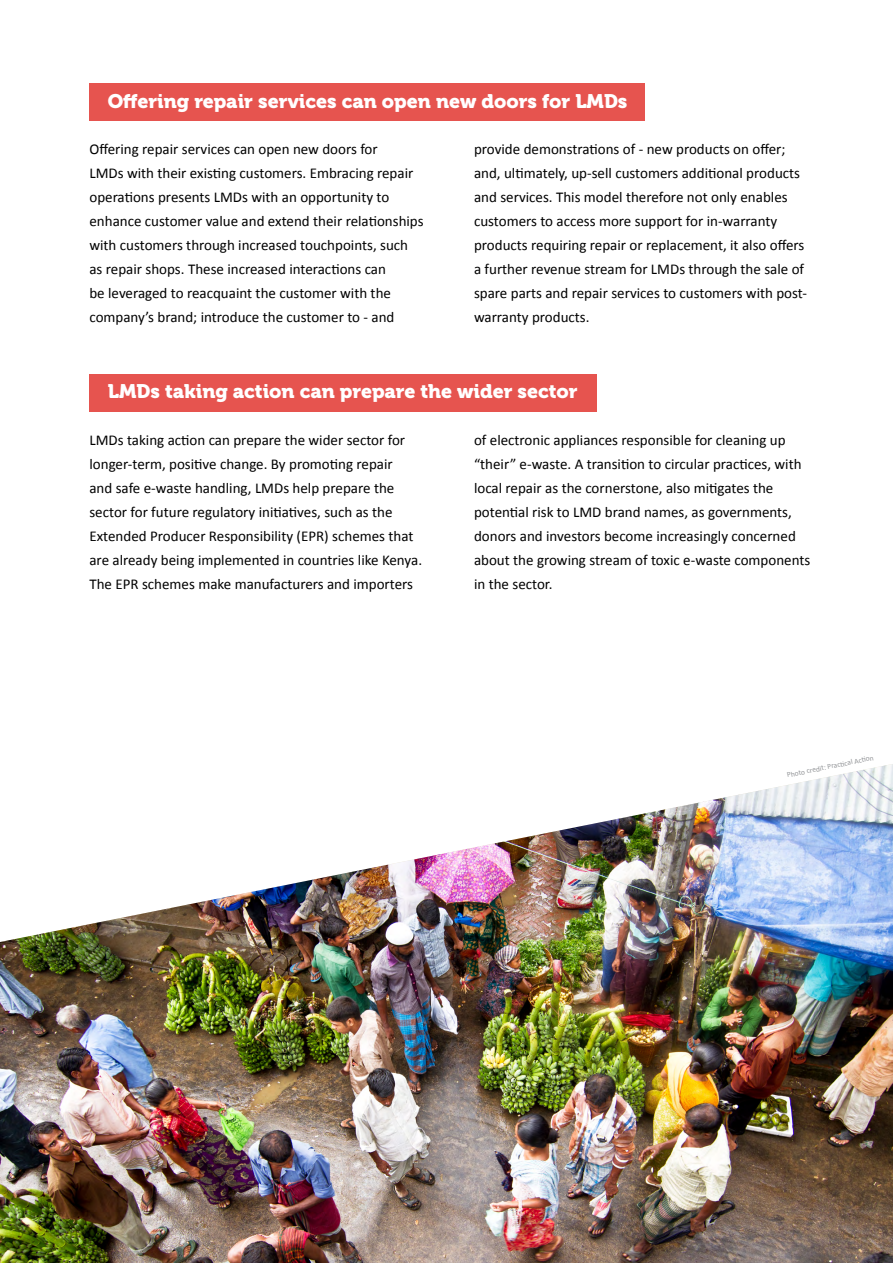
<style>
.page{position:relative;width:893px;height:1263px;background:#fff}
.page>*{position:absolute;margin:0;border:0;box-sizing:border-box;transform-origin:0 0}
.t1{font:19.5px "Museo 900";color:#fff}
.t2{font:15px/24px "Calibri";color:#000}
.t3{font:7.5px "Calibri";color:#939598}
</style>
<div class="page">
<div style="left:89px;top:374px;width:508px;height:38px;background:#e6544f"></div>
<div style="left:89px;top:83px;width:555px;height:38px;background:#e6544f"></div>
<img style="left:0;top:764px;width:893px;height:499px">
<h1 class="t1" style="left:108px;top:90px;width:521px">Offering repair services can open new doors for LMDs</h1>
<p class="t2" style="left:89px;top:137px;width:336px">Offering repair services can open new doors for<br>LMDs with their existing customers. Embracing repair operations presents LMDs with an opportunity to enhance customer value and extend their relationships with customers through increased touchpoints, such as repair shops. These increased interactions can<br>be leveraged to reacquaint the customer with the company’s brand; introduce the customer to - and</p>
<p class="t2" style="left:474px;top:137px;width:335px">provide demonstrations of - new products on offer; and, ultimately, up-sell customers additional products and services. This model therefore not only enables customers to access more support for in-warranty products requiring repair or replacement, it also offers a further revenue stream for LMDs through the sale of spare parts and repair services to customers with post&shy;warranty products.</p>
<h1 class="t1" style="left:108px;top:381px;width:471px">LMDs taking action can prepare the wider sector</h1>
<p class="t2" style="left:89px;top:428px;width:334px">LMDs taking action can prepare the wider sector for longer-term, positive change. By promoting repair<br>and safe e-waste handling, LMDs help prepare the sector for future regulatory initiatives, such as the Extended Producer Responsibility (EPR) schemes that are already being implemented in countries like Kenya.<br>The EPR schemes make manufacturers and importers</p>
<p class="t2" style="left:474px;top:428px;width:338px">of electronic appliances responsible for cleaning up “their” e-waste. A transition to circular practices, with local repair as the cornerstone, also mitigates the potential risk to LMD brand names, as governments, donors and investors become increasingly concerned about the growing stream of toxic e-waste components in the sector.</p>
<p class="t3" style="left:786px;top:770px;width:90px;rotate:-11deg">Photo credit: Practi cal Acti on</p>
</div>
